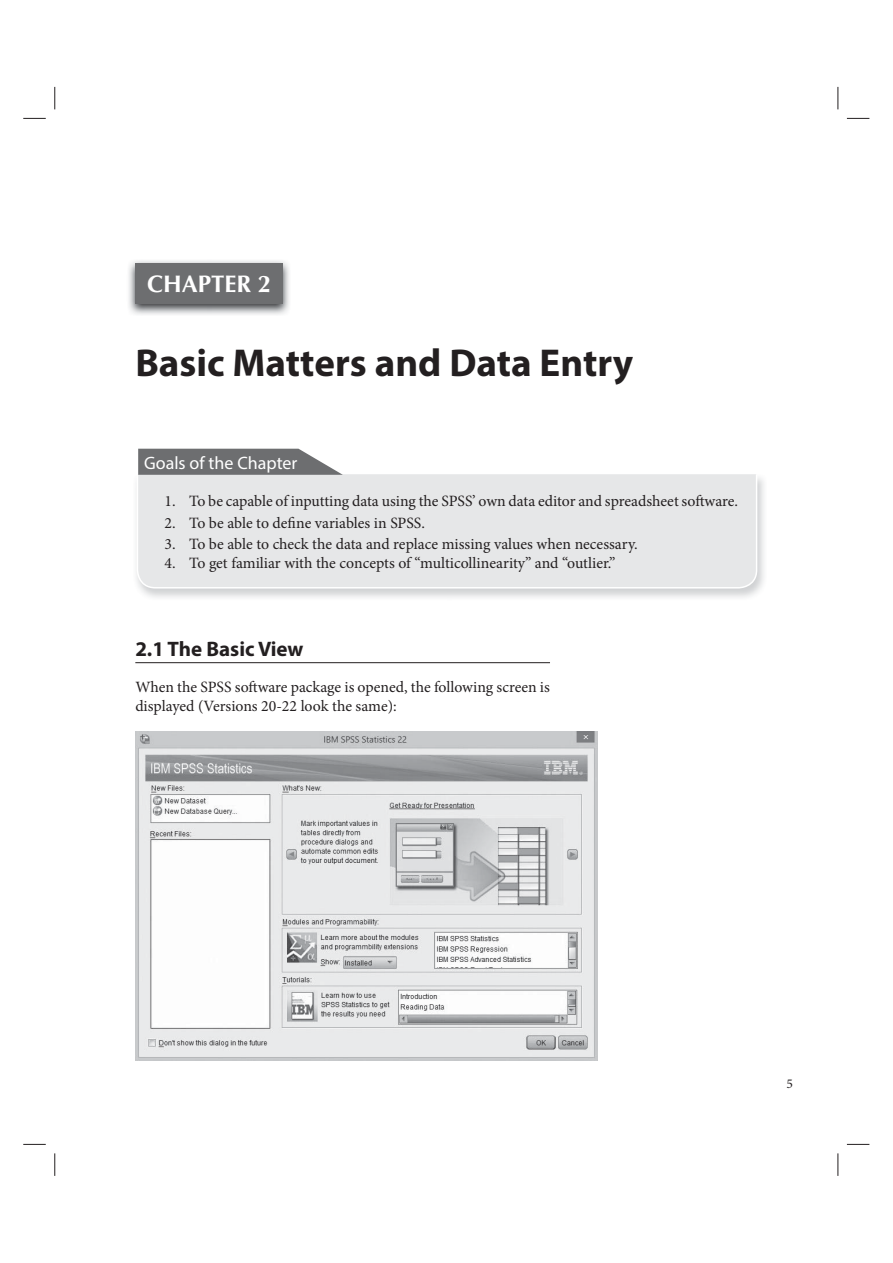
<style>
.page{position:relative;width:893px;height:1263px;background:#fff}
.page>*{position:absolute;margin:0;border:0;box-sizing:border-box;transform-origin:0 0}
.t1{font:700 39px "Myriad Pro";color:#231f20}
.t2{font:700 24px "Optima";color:#fff}
.t3{font:700 21px "Myriad Pro";color:#231f20}
.t4{font:18px "Myriad Pro";color:#fff}
.t5{font:15.75px/18.8px "Minion Pro";color:#231f20}
.t6{font:13.5px "Minion Pro";color:#231f20}
</style>
<div class="page">
<img style="left:129px;top:260px;width:161px;height:55px">
<div style="left:135px;top:263px;width:148px;height:40px;background:#6d6e70"></div>
<div style="left:136px;top:474px;width:622px;height:115px;background:#e6e7e8"></div>
<svg style="left:138px;top:449px;width:205px;height:26px;background:#7d7e80"></svg>
<hr style="left:135px;top:662px;width:415px;height:1px;background:#231f20">
<img style="left:135px;top:731px;width:462px;height:329px">
<svg style="left:23px;top:118px;width:23px;height:1px"></svg>
<svg style="left:847px;top:118px;width:22px;height:1px"></svg>
<svg style="left:23px;top:1144px;width:23px;height:1px"></svg>
<svg style="left:847px;top:1144px;width:22px;height:1px"></svg>
<svg style="left:55px;top:87px;width:1px;height:22px"></svg>
<svg style="left:55px;top:1153px;width:1px;height:23px"></svg>
<svg style="left:838px;top:87px;width:1px;height:22px"></svg>
<svg style="left:838px;top:1153px;width:1px;height:23px"></svg>
<p class="t2" style="left:147px;top:274px;width:126px">CHAPTER 2</p>
<p class="t1" style="left:135px;top:339px;width:499px">Basic Matters and Data Entry</p>
<p class="t4" style="left:144px;top:452px;width:155px">Goals of the Chapter</p>
<p class="t5" style="left:165px;top:493px;width:575px">1. To be capable of inputting data using the SPSS’ own data editor and spreadsheet software.</p>
<p class="t5" style="left:165px;top:515px;width:262px">2. To be able to define variables in SPSS.</p>
<p class="t5" style="left:165px;top:536px;width:475px">3. To be able to check the data and replace missing values when necessary.</p>
<p class="t5" style="left:165px;top:555px;width:453px">4. To get familiar with the concepts of “multicollinearity” and “outlier.”</p>
<p class="t3" style="left:135px;top:636px;width:170px">2.1 The Basic View</p>
<p class="t5" style="left:135px;top:679px;width:416px">When the SPSS software package is opened, the following screen is displayed (Versions 20-22 look the same):</p>
<p class="t6" style="left:786px;top:1078px;width:8px">5</p>
</div>
